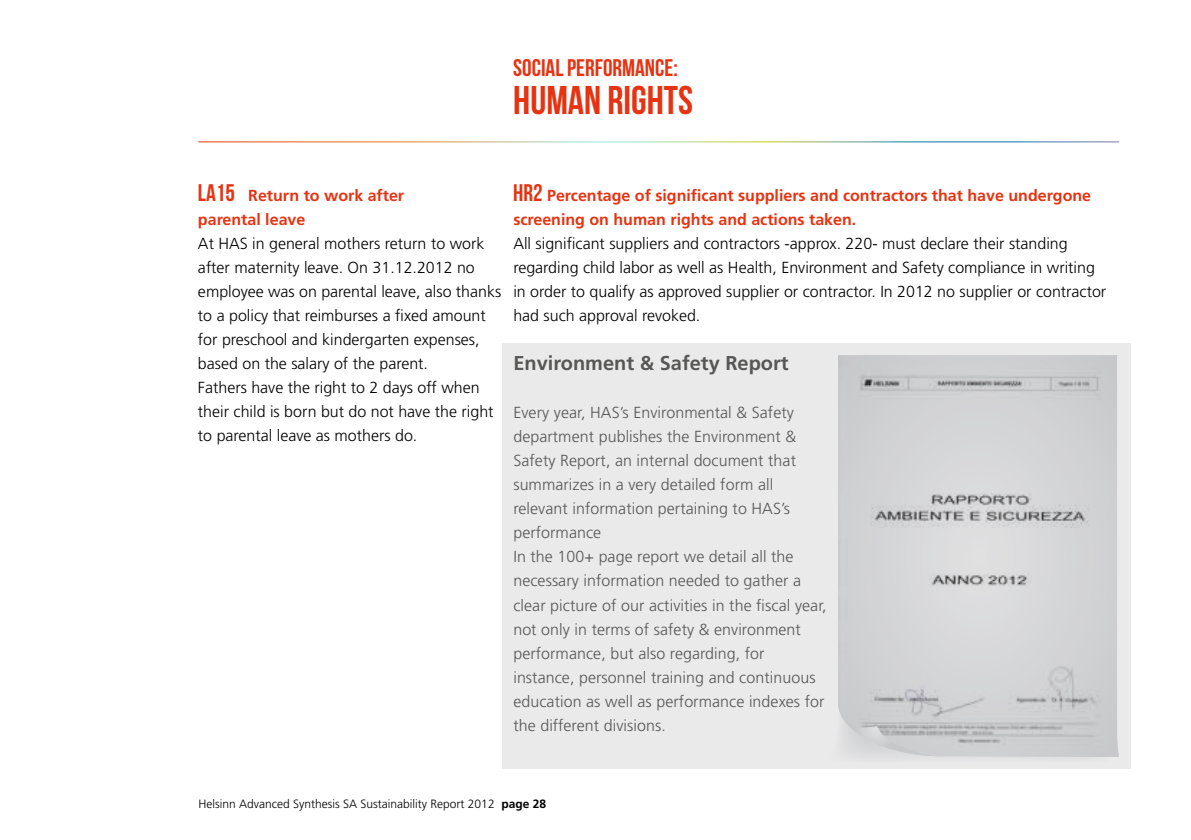
<style>
.page{position:relative;width:1191px;height:840px;background:#fff}
.page>*{position:absolute;margin:0;border:0;box-sizing:border-box;transform-origin:0 0}
.t1{font:40px "Bebas Neue";color:#e63312}
.t2{font:24px "Bebas Neue";color:#e63312}
.t3{font:700 20px "Frutiger LT Std";color:#575756}
.t4{font:300 16px/24px "Frutiger LT Std";color:#000}
.t5{font:300 16px/24px "Frutiger LT Std";letter-spacing:.005em;color:#575756}
.t6{font:700 16px/24px "Frutiger LT Std";color:#e63312}
.t7{font:300 12px "Frutiger LT Std";color:#000}
.s1{font-family:"Bebas Neue";font-weight:400;font-size:24px}
.s2{font-weight:700}
</style>
<div class="page">
<div style="left:502px;top:343px;width:628px;height:425px;background:#eaeaeb"></div>
<svg style="left:859px;top:756px;width:250px;height:2px"></svg>
<img style="left:838px;top:355px;width:281px;height:401px">
<h2 class="t2" style="left:513px;top:54px;width:166px">SOCIAL PERFORMANCE:</h2>
<h1 class="t1" style="left:513px;top:78px;width:181px">HUMAN RIGHTS</h1>
<p class="t6" style="left:198px;top:183px;width:208px"><span class="s1">LA15</span> Return to work after parental leave</p>
<p class="t4" style="left:198px;top:231px;width:305px">At HAS in general mothers return to work after maternity leave. On 31.12.2012 no employee was on parental leave, also thanks to a policy that reimburses a fixed amount for preschool and kindergarten expenses, based on the salary of the parent.<br>Fathers have the right to 2 days off when their child is born but do not have the right to parental leave as mothers do.</p>
<p class="t6" style="left:513px;top:183px;width:579px"><span class="s1">HR2</span> Percentage of significant suppliers and contractors that have undergone screening on human rights and actions taken.</p>
<p class="t4" style="left:513px;top:231px;width:594px">All significant suppliers and contractors -approx. 220- must declare their standing regarding child labor as well as Health, Environment and Safety compliance in writing in order to qualify as approved supplier or contractor. In 2012 no supplier or contractor had such approval revoked.</p>
<p class="t3" style="left:513px;top:351px;width:277px">Environment &amp; Safety Report</p>
<p class="t5" style="left:513px;top:401px;width:315px">Every year, HAS’s Environmental &amp; Safety department publishes the Environment &amp; Safety Report, an internal document that summarizes in a very detailed form all relevant information pertaining to HAS’s performance<br>In the 100+ page report we detail all the necessary information needed to gather a clear picture of our activities in the fiscal year, not only in terms of safety &amp; environment performance, but also regarding, for instance, personnel training and continuous education as well as performance indexes for the different divisions.</p>
<p class="t7" style="left:198px;top:797px;width:349px">Helsinn Advanced Synthesis SA Sustainability Report 2012 <span class="s2">page 28</span></p>
</div>
